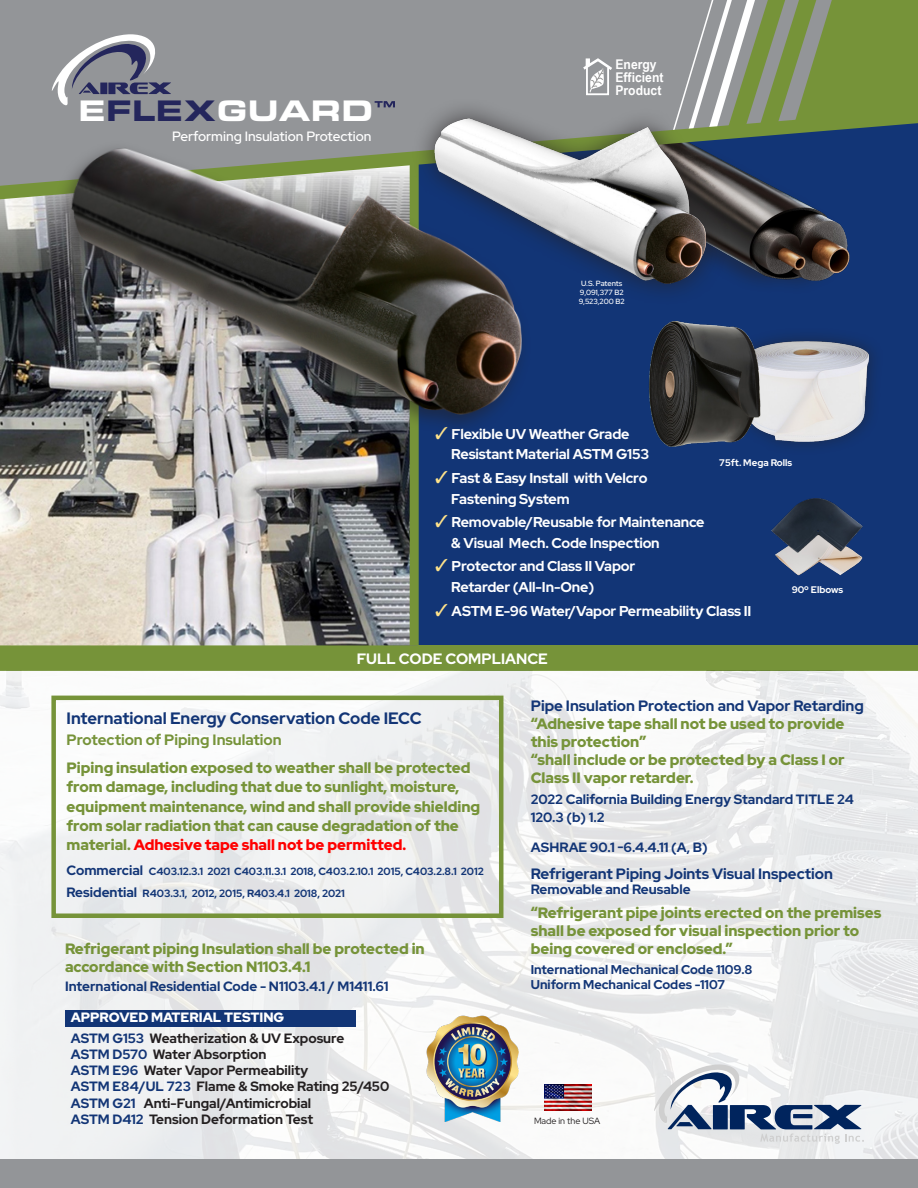
<style>
.page{position:relative;width:918px;height:1188px;background:#fff}
.page>*{position:absolute;margin:0;border:0;box-sizing:border-box;transform-origin:0 0}
.t1{font:900 30.75px "Eurostile Ext";color:#fff}
.t2{font:700 16.5px "Red Hat Display";color:#123576}
.t3{font:900 15px/18px "Red Hat Display";color:#769339}
.t4{font:700 15px "Red Hat Display";color:#123576}
.t5{font:700 15px "Red Hat Display";color:#fff}
.Captions{font:700 14.25px/20.5px "Red Hat Display";letter-spacing:-.01em;color:#fff}
.t6{font:700 13.5px "Red Hat Display";color:#231f20}
.t7{font:700 13.5px/18px "Red Hat Display";color:#123576}
.t8{font:600 13.5px "Red Hat Display";color:#fff}
.t9{font:900 13.5px "Red Hat Display";color:#fff}
.t10{font:700 13.35px/13px "Arial Narrow";color:#fff;scale:1.11 1}
.t11{font:700 12.75px "Red Hat Display";color:#123576}
.t12{font:700 10.5px "Red Hat Display";color:#123576}
.t13{font:700 9.6px "Red Hat Display";color:#fff}
.t14{font:9px "Red Hat Display";color:#231f20}
.Captions-2{font:600 7.5px/9px "Red Hat Display";letter-spacing:-.005em;color:#fff}
.s1{color:#24265c}
.s2{color:#ffe38a}
.s3{font-weight:700}
.s4{color:#f00}
.s5{font-size:13.5px}
.s6{color:#123576}
.s7{font-weight:700;color:#123576}
.s8{font-weight:500;font-size:8.7px;color:#fff}
</style>
<div class="page">
<div style="left:0;top:0;width:662px;height:99px;background:#939598"></div>
<svg style="left:662px;top:0;width:256px;height:99px;background:#89996b"></svg>
<div style="left:419px;top:210px;width:499px;height:435px;background:#123576"></div>
<div style="left:0;top:645px;width:918px;height:26px;background:#769339"></div>
<img style="left:0;top:210px;width:410px;height:435px">
<img style="left:0;top:671px;width:918px;height:489px">
<svg style="left:52px;top:34px;width:119px;height:65px;background:#8d8f9a"></svg>
<div style="left:410px;top:157px;width:9px;height:488px;background:#769339"></div>
<div style="left:65px;top:1010px;width:291px;height:16px;background:#123576"></div>
<div style="left:51px;top:696px;width:452px;height:222px;border:4px solid #769339"></div>
<img style="left:545px;top:1085px;width:46px;height:26px">
<svg style="left:654px;top:1064px;width:210px;height:80px"></svg>
<div style="left:0;top:1160px;width:918px;height:28px;background:#939598"></div>
<img style="left:776px;top:553px;width:87px;height:22px">
<img style="left:771px;top:498px;width:93px;height:55px">
<div style="left:731px;top:327px;width:152px;height:129px;background:#123475"></div>
<img style="left:770px;top:337px;width:100px;height:109px">
<img style="left:639px;top:335px;width:131px;height:112px">
<img style="left:561px;top:210px;width:313px;height:125px">
<svg style="left:0;top:99px;width:918px;height:111px;background:#62727b"></svg>
<div style="left:53px;top:140px;width:479px;height:296px;background:#231f20;opacity:.52"></div>
<img style="left:66px;top:131px;width:465px;height:302px">
<div style="left:411px;top:97px;width:317px;height:209px;background:#231f20;opacity:.75"></div>
<img style="left:429px;top:117px;width:282px;height:173px">
<img style="left:426px;top:1016px;width:92px;height:105px">
<svg style="left:580px;top:57px;width:35px;height:39px"></svg>
<p class="t1" style="left:78px;top:88px;width:297px">E<span class="s1">FLEX</span>GUARD</p>
<p class="t8" style="left:172px;top:127px;width:201px">Performing Insulation Protection</p>
<p class="t10" style="left:615px;top:57px;width:45px">Energy<br>Efficient<br>Product</p>
<p class="Captions-2" style="left:580px;top:278px;width:45px">U.S. Patents<br>9,091,377 B2</p>
<p class="Captions-2" style="left:579px;top:296px;width:47px">9,523,200 B2</p>
<p class="Captions" style="left:451px;top:423px;width:199px;text-indent:-16px"><span class="s2">✓</span> Flexible UV Weather Grade<br>Resistant Material ASTM G153</p>
<p class="Captions" style="left:451px;top:468px;width:198px;text-indent:-16px"><span class="s2">✓</span> Fast &amp; Easy Install with Velcro<br>Fastening System</p>
<p class="Captions" style="left:451px;top:512px;width:255px;text-indent:-16px"><span class="s2">✓</span> Removable/Reusable for Maintenance &amp; Visual Mech. Code Inspection</p>
<p class="Captions" style="left:451px;top:556px;width:185px;text-indent:-16px"><span class="s2">✓</span> Protector and Class II Vapor<br>Retarder (All-In-One)</p>
<p class="Captions" style="left:435px;top:600px;width:318px"><span class="s2">✓</span> ASTM E-96 Water/Vapor Permeability Class II</p>
<p class="t13" style="left:719px;top:456px;width:74px">75ft. Mega Rolls</p>
<p class="t13" style="left:792px;top:583px;width:53px">90º Elbows</p>
<p class="t5" style="left:357px;top:649px;width:193px">FULL CODE COMPLIANCE</p>
<p class="t2" style="left:67px;top:707px;width:357px">International Energy Conservation Code IECC</p>
<p class="t3" style="left:67px;top:726px;width:405px;line-height:28.2px"><span class="s3">Protection of Piping Insulation<br></span>Piping insulation exposed to weather shall be protected</p>
<p class="t3" style="left:67px;top:777px;width:415px;line-height:19.2px">from damage, including that due to sunlight, moisture, equipment maintenance, wind and shall provide shielding from solar radiation that can cause degradation of the material. <span class="s4">Adhesive tape shall not be permitted.</span></p>
<p class="t12" style="left:67px;top:865px;width:419px"><span class="s5">Commercial</span> C403.12.3.1 2021 C403.11.3.1 2018, C403.2.10.1 2015, C403.2.8.1 2012</p>
<p class="t12" style="left:67px;top:887px;width:280px"><span class="s5">Residential</span> R403.3.1, 2012, 2015, R403.4.1 2018, 2021</p>
<p class="t3" style="left:65px;top:940px;width:361px">Refrigerant piping Insulation shall be protected in accordance with Section N1103.4.1</p>
<p class="t7" style="left:65px;top:978px;width:325px">International Residential Code - N1103.4.1 / M1411.61</p>
<p class="t9" style="left:71px;top:1009px;width:215px">APPROVED MATERIAL TESTING</p>
<p class="t6" style="left:71px;top:1029px;width:275px"><span class="s6">ASTM G153</span> Weatherization &amp; UV Exposure</p>
<p class="t6" style="left:71px;top:1045px;width:197px"><span class="s6">ASTM D570</span> Water Absorption</p>
<p class="t6" style="left:71px;top:1062px;width:239px"><span class="s6">ASTM E96</span> Water Vapor Permeability</p>
<p class="t6" style="left:71px;top:1078px;width:320px"><span class="s6">ASTM E84/UL 723</span> Flame &amp; Smoke Rating 25/450</p>
<p class="t6" style="left:71px;top:1094px;width:242px"><span class="s6">ASTM G21</span> Anti-Fungal/Antimicrobial</p>
<p class="t6" style="left:71px;top:1110px;width:244px"><span class="s6">ASTM D412</span> Tension Deformation Test</p>
<p class="t3" style="left:531px;top:697px;width:334px"><span class="s7">Pipe Insulation Protection and Vapor Retarding </span>“Adhesive tape shall not be used to provide this protection”</p>
<p class="t3" style="left:531px;top:751px;width:315px">“shall include or be protected by a Class I or<br>Class II vapor retarder.</p>
<p class="t7" style="left:531px;top:790px;width:325px">2022 California Building Energy Standard TITLE 24<br>120.3 (b) 1.2</p>
<p class="t7" style="left:531px;top:838px;width:178px">ASHRAE 90.1 -6.4.4.11 (A, B)</p>
<p class="t4" style="left:531px;top:864px;width:304px">Refrigerant Piping Joints Visual Inspection</p>
<p class="t7" style="left:531px;top:880px;width:161px">Removable and Reusable</p>
<p class="t3" style="left:531px;top:904px;width:352px">“Refrigerant pipe joints erected on the premises shall be exposed for visual inspection prior to being covered or enclosed.”</p>
<p class="t11" style="left:531px;top:961px;width:223px">International Mechanical Code 1109.8</p>
<p class="t11" style="left:531px;top:976px;width:196px">Uniform Mechanical Codes -1107</p>
<p class="t14" style="left:534px;top:1115px;width:69px">Made in the USA<span class="s8">A</span></p>
</div>
